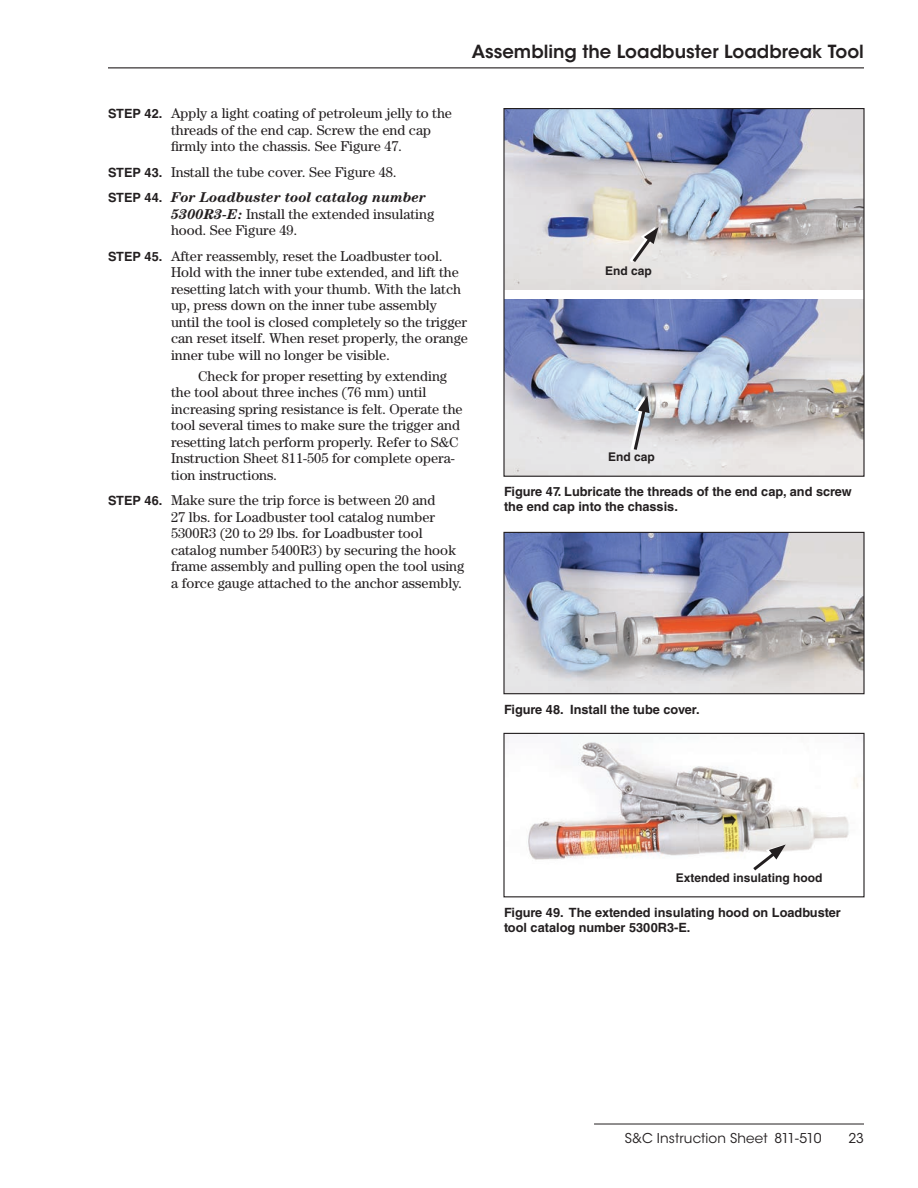
<style>
.page{position:relative;width:918px;height:1188px;background:#fff}
.page>*{position:absolute;margin:0;border:0;box-sizing:border-box;transform-origin:0 0}
.t1{font:600 18px "ITC Avant Garde Std";color:#231f20}
.t2{font:14.25px/16.5px "Century Std";color:#231f20}
.t3{font:13.5px "ITC Avant Garde Std";letter-spacing:.01em;color:#231f20}
.t4{font:700 12.75px/15px "Helvetica LT Std";color:#231f20}
.t5{font:700 12px "Helvetica LT Std";color:#231f20}
.s1{font-family:"Helvetica LT Std";font-weight:700;font-size:12.75px}
.s2{font-weight:700;font-style:italic}
</style>
<div class="page">
<hr style="left:108px;top:67px;width:756px;height:1px;background:#231f20">
<hr style="left:594px;top:1124px;width:270px;height:1px;background:#231f20">
<img style="left:505px;top:110px;width:358px;height:180px">
<svg style="left:630px;top:227px;width:29px;height:38px"></svg>
<img style="left:505px;top:300px;width:358px;height:175px">
<svg style="left:631px;top:396px;width:1px;height:54px"></svg>
<svg style="left:632px;top:396px;width:18px;height:57px"></svg>
<div style="left:503px;top:108px;width:362px;height:369px;border:1px solid #231f20"></div>
<img style="left:505px;top:534px;width:358px;height:158px">
<div style="left:503px;top:532px;width:362px;height:162px;border:1px solid #231f20"></div>
<img style="left:505px;top:735px;width:358px;height:125px">
<div style="left:750px;top:844px;width:33px;height:27px;background:#e1dfde"></div>
<svg style="left:750px;top:845px;width:36px;height:26px"></svg>
<div style="left:503px;top:733px;width:362px;height:164px;border:1px solid #231f20"></div>
<p class="t1" style="left:472px;top:40px;width:394px">Assembling the Loadbuster Loadbreak Tool</p>
<p class="t4" style="left:108px;top:106px;width:18px">Step</p>
<p class="t2" style="left:171px;top:105px;width:283px;text-indent:-26px"><span class="s1">42.</span> Apply a light coating of petroleum jelly to the threads of the end cap. Screw the end cap firmly into the chassis. See Figure 47.</p>
<p class="t4" style="left:108px;top:165px;width:18px">Step</p>
<p class="t2" style="left:145px;top:164px;width:254px"><span class="s1">43.</span> Install the tube cover. See Figure 48.</p>
<p class="t4" style="left:108px;top:190px;width:18px">Step</p>
<p class="t2" style="left:171px;top:189px;width:265px;text-indent:-26px"><span class="s1">44.</span> <span class="s2">For Loadbuster tool catalog number<br>5300R3-E:</span> Install the extended insulating hood. See Figure 49.</p>
<p class="t4" style="left:108px;top:249px;width:18px">Step</p>
<p class="t2" style="left:171px;top:248px;width:299px;text-indent:-26px"><span class="s1">45.</span> After reassembly, reset the Loadbuster tool.<br>Hold with the inner tube extended, and lift the resetting latch with your thumb. With the latch up, press down on the inner tube assembly until the tool is closed completely so the trigger can reset itself. When reset properly, the orange inner tube will no longer be visible.</p>
<p class="t2" style="left:171px;top:368px;width:293px;text-indent:27px">Check for proper resetting by extending the tool about three inches (76 mm) until increasing spring resistance is felt. Operate the tool several times to make sure the trigger and resetting latch perform properly. Refer to S&amp;C Instruction Sheet 811-505 for complete opera&shy;tion instructions.</p>
<p class="t4" style="left:108px;top:493px;width:18px">Step</p>
<p class="t2" style="left:171px;top:492px;width:295px;text-indent:-26px"><span class="s1">46.</span> Make sure the trip force is between 20 and<br>27 lbs. for Loadbuster tool catalog number 5300R3 (20 to 29 lbs. for Loadbuster tool catalog number 5400R3) by securing the hook frame assembly and pulling open the tool using a force gauge attached to the anchor assembly.</p>
<p class="t5" style="left:605px;top:263px;width:48px">End cap</p>
<p class="t5" style="left:608px;top:449px;width:48px">End cap</p>
<p class="t4" style="left:504px;top:484px;width:349px">Figure 47. Lubricate the threads of the end cap, and screw the end cap into the chassis.</p>
<p class="t4" style="left:504px;top:702px;width:196px">Figure 48. Install the tube cover.</p>
<p class="t5" style="left:676px;top:871px;width:148px">Extended insulating hood</p>
<p class="t4" style="left:504px;top:905px;width:338px">Figure 49. The extended insulating hood on Loadbuster tool catalog number 5300R3-E.</p>
<p class="t3" style="left:625px;top:1130px;width:198px">S&amp;C Instruction Sheet 811-510</p>
<p class="t3" style="left:849px;top:1130px;width:17px">23</p>
</div>
